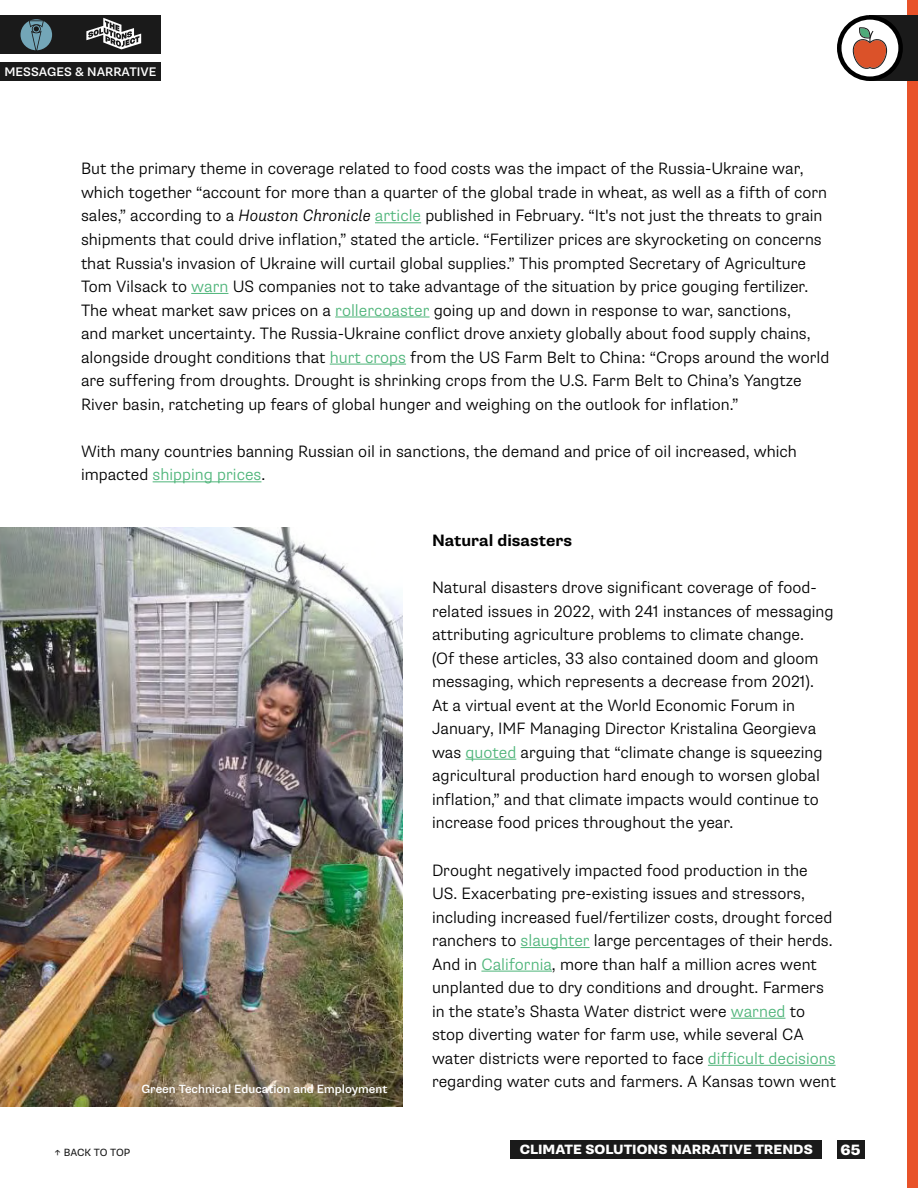
<style>
.page{position:relative;width:918px;height:1188px;background:#fff}
.page>*{position:absolute;margin:0;border:0;box-sizing:border-box;transform-origin:0 0}
.t1{font:300 16.5px/23.5px "Supria Sans";color:#000}
.t2{font:700 16.5px "Supria Sans";color:#000}
.t3{font:800 15px "Supria Sans";color:#fff}
.t4{font:800 13.5px "Supria Sans";color:#fff}
.t5{font:500 12.45px "Supria Sans";color:#fff}
.t6{font:500 12px "Supria Sans";color:#fff}
.t7{font:10.5px "Supria Sans";letter-spacing:-.005em;color:#1a1a1a}
.s1{font-style:italic}
.s2{color:#4fb57a}
</style>
<div class="page">
<div style="left:907px;top:0;width:11px;height:1188px;background:#e85229"></div>
<hr style="left:375px;top:223px;width:46px;height:1px;background:#4fb57a">
<hr style="left:191px;top:293px;width:37px;height:1px;background:#4fb57a">
<hr style="left:335px;top:317px;width:95px;height:1px;background:#4fb57a">
<hr style="left:330px;top:364px;width:76px;height:1px;background:#4fb57a">
<hr style="left:153px;top:482px;width:108px;height:1px;background:#4fb57a">
<hr style="left:466px;top:759px;width:50px;height:1px;background:#4fb57a">
<hr style="left:521px;top:947px;width:69px;height:1px;background:#4fb57a">
<hr style="left:481px;top:971px;width:71px;height:1px;background:#4fb57a">
<hr style="left:731px;top:1018px;width:54px;height:1px;background:#4fb57a">
<hr style="left:708px;top:1065px;width:128px;height:1px;background:#4fb57a">
<img style="left:0;top:527px;width:402px;height:580px">
<div style="left:511px;top:1141px;width:311px;height:18px;background:#1a1a1a"></div>
<div style="left:837px;top:1141px;width:27px;height:18px;background:#1a1a1a"></div>
<div style="left:0;top:63px;width:161px;height:18px;background:#1a1a1a"></div>
<div style="left:0;top:15px;width:161px;height:39px;background:#1a1a1a"></div>
<div style="left:21px;top:19px;width:31px;height:31px;background:#73a6b8;border-radius:50%"></div>
<svg style="left:29px;top:20px;width:15px;height:31px"></svg>
<svg style="left:86px;top:18px;width:55px;height:31px"></svg>
<div style="left:870px;top:15px;width:48px;height:66px;background:#1a1a1a"></div>
<svg style="left:839px;top:17px;width:62px;height:62px"></svg>
<svg style="left:851px;top:26px;width:36px;height:44px"></svg>
<div style="left:837px;top:15px;width:66px;height:66px;border:4px solid #000;border-radius:50%"></div>
<p class="t5" style="left:5px;top:64px;width:153px">MESSAGES &amp; NARRATIVE</p>
<p class="t1" style="left:81px;top:157px;width:750px">But the primary theme in coverage related to food costs was the impact of the Russia-Ukraine war, which together “account for more than a quarter of the global trade in wheat, as well as a fifth of corn sales,” according to a <span class="s1">Houston Chronicle</span> <span class="s2">article</span> published in February. “It's not just the threats to grain shipments that could drive inflation,” stated the article. “Fertilizer prices are skyrocketing on concerns that Russia's invasion of Ukraine will curtail global supplies.” This prompted Secretary of Agriculture Tom Vilsack to <span class="s2">warn</span> US companies not to take advantage of the situation by price gouging fertilizer.<br>The wheat market saw prices on a <span class="s2">rollercoaster</span> going up and down in response to war, sanctions,<br>and market uncertainty. The Russia-Ukraine conflict drove anxiety globally about food supply chains, alongside drought conditions that <span class="s2">hurt crops</span> from the US Farm Belt to China: “Crops around the world are suffering from droughts. Drought is shrinking crops from the U.S. Farm Belt to China’s Yangtze River basin, ratcheting up fears of global hunger and weighing on the outlook for inflation.”</p>
<p class="t1" style="left:81px;top:440px;width:717px">With many countries banning Russian oil in sanctions, the demand and price of oil increased, which impacted <span class="s2">shipping prices</span>.</p>
<p class="t6" style="left:141px;top:1082px;width:248px">Green Technical Education and Employment</p>
<p class="t2" style="left:432px;top:530px;width:142px">Natural disasters</p>
<p class="t1" style="left:432px;top:576px;width:403px">Natural disasters drove significant coverage of food&shy;related issues in 2022, with 241 instances of messaging attributing agriculture problems to climate change.<br>(Of these articles, 33 also contained doom and gloom messaging, which represents a decrease from 2021).<br>At a virtual event at the World Economic Forum in January, IMF Managing Director Kristalina Georgieva was <span class="s2">quoted</span> arguing that “climate change is squeezing agricultural production hard enough to worsen global inflation,” and that climate impacts would continue to increase food prices throughout the year.</p>
<p class="t1" style="left:432px;top:858px;width:406px">Drought negatively impacted food production in the US. Exacerbating pre-existing issues and stressors, including increased fuel/fertilizer costs, drought forced ranchers to <span class="s2">slaughter</span> large percentages of their herds.<br>And in <span class="s2">California</span>, more than half a million acres went unplanted due to dry conditions and drought. Farmers in the state’s Shasta Water district were <span class="s2">warned</span> to stop diverting water for farm use, while several CA water districts were reported to face <span class="s2">difficult decisions </span>regarding water cuts and farmers. A Kansas town went</p>
<p class="t7" style="left:54px;top:1146px;width:78px">↑ BACK TO TOP</p>
<p class="t4" style="left:520px;top:1141px;width:295px">CLIMATE SOLUTIONS NARRATIVE TRENDS</p>
<p class="t3" style="left:841px;top:1141px;width:21px">65</p>
</div>
